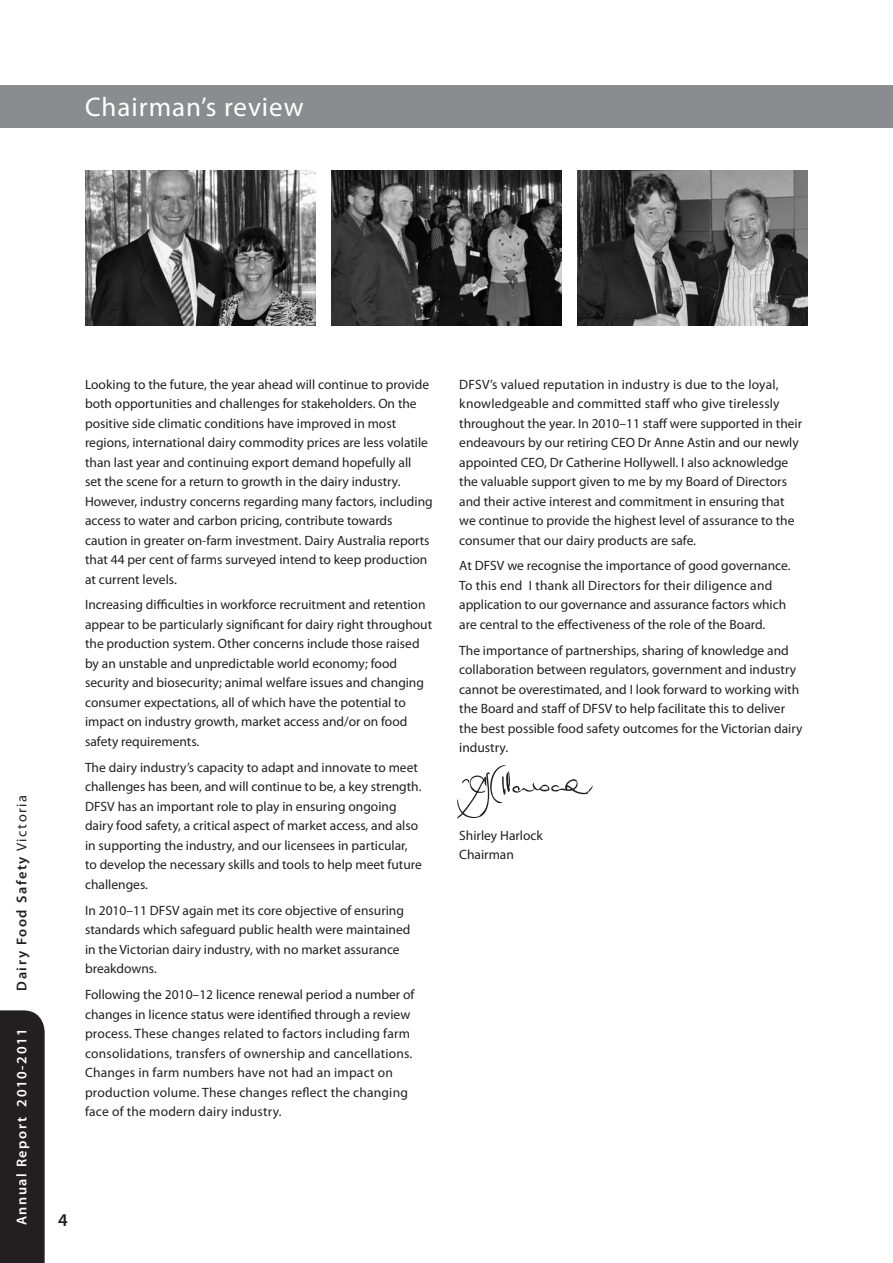
<style>
.page{position:relative;width:893px;height:1263px;background:#fff}
.page>*{position:absolute;margin:0;border:0;box-sizing:border-box;transform-origin:0 0}
.t1{font:27px "Myriad Pro";letter-spacing:.035em;color:#fff}
.t2{font:600 18px "Myriad Pro";color:#231f20}
.t3{font:600 14.25px "Myriad Pro";letter-spacing:.11em;color:#231f20}
.t4{font:600 14.25px "Myriad Pro";letter-spacing:.11em;color:#fff}
.t5{font:13.5px/19.5px "Myriad Pro";color:#231f20}
.s1{font-weight:400}
</style>
<div class="page">
<div style="left:0;top:85px;width:893px;height:43px;background:#8a8c8f"></div>
<div style="left:0;top:1010px;width:45px;height:253px;background:#231f20"></div>
<img style="left:85px;top:170px;width:231px;height:155px">
<img style="left:331px;top:170px;width:231px;height:155px">
<img style="left:577px;top:170px;width:231px;height:155px">
<svg style="left:457px;top:765px;width:136px;height:54px"></svg>
<p class="t1" style="left:85px;top:90px;width:220px">Chairman’s review</p>
<p class="t3" style="left:13px;top:991px;width:197px;rotate:-90deg">Dairy Food Safety <span class="s1">Victoria</span></p>
<p class="t4" style="left:13px;top:1225px;width:199px;rotate:-90deg">Annual Report 2010-2011</p>
<p class="t5" style="left:85px;top:374px;width:349px">Looking to the future, the year ahead will continue to provide both opportunities and challenges for stakeholders. On the positive side climatic conditions have improved in most regions, international dairy commodity prices are less volatile than last year and continuing export demand hopefully all<br>set the scene for a return to growth in the dairy industry.<br>However, industry concerns regarding many factors, including access to water and carbon pricing, contribute towards caution in greater on-farm investment. Dairy Australia reports that 44 per cent of farms surveyed intend to keep production at current levels.</p>
<p class="t5" style="left:85px;top:595px;width:349px">Increasing difficulties in workforce recruitment and retention appear to be particularly significant for dairy right throughout the production system. Other concerns include those raised by an unstable and unpredictable world economy; food security and biosecurity; animal welfare issues and changing consumer expectations, all of which have the potential to impact on industry growth, market access and/or on food safety requirements.</p>
<p class="t5" style="left:85px;top:757px;width:338px">The dairy industry’s capacity to adapt and innovate to meet challenges has been, and will continue to be, a key strength.<br>DFSV has an important role to play in ensuring ongoing dairy food safety, a critical aspect of market access, and also in supporting the industry, and our licensees in particular, to develop the necessary skills and tools to help meet future challenges.</p>
<p class="t5" style="left:85px;top:900px;width:327px">In 2010–11 DFSV again met its core objective of ensuring standards which safeguard public health were maintained in the Victorian dairy industry, with no market assurance breakdowns.</p>
<p class="t5" style="left:85px;top:985px;width:331px">Following the 2010–12 licence renewal period a number of changes in licence status were identified through a review process. These changes related to factors including farm consolidations, transfers of ownership and cancellations.<br>Changes in farm numbers have not had an impact on production volume. These changes reflect the changing face of the modern dairy industry.</p>
<p class="t5" style="left:459px;top:374px;width:344px">DFSV’s valued reputation in industry is due to the loyal, knowledgeable and committed staff who give tirelessly throughout the year. In 2010–11 staff were supported in their endeavours by our retiring CEO Dr Anne Astin and our newly appointed CEO, Dr Catherine Hollywell. I also acknowledge the valuable support given to me by my Board of Directors and their active interest and commitment in ensuring that we continue to provide the highest level of assurance to the consumer that our dairy products are safe.</p>
<p class="t5" style="left:459px;top:556px;width:333px">At DFSV we recognise the importance of good governance.<br>To this end I thank all Directors for their diligence and application to our governance and assurance factors which are central to the effectiveness of the role of the Board.</p>
<p class="t5" style="left:459px;top:640px;width:345px">The importance of partnerships, sharing of knowledge and collaboration between regulators, government and industry cannot be overestimated, and I look forward to working with the Board and staff of DFSV to help facilitate this to deliver the best possible food safety outcomes for the Victorian dairy industry.</p>
<p class="t5" style="left:459px;top:825px;width:85px">Shirley Harlock<br>Chairman</p>
<h2 class="t2" style="left:58px;top:1208px;width:11px">4</h2>
</div>
